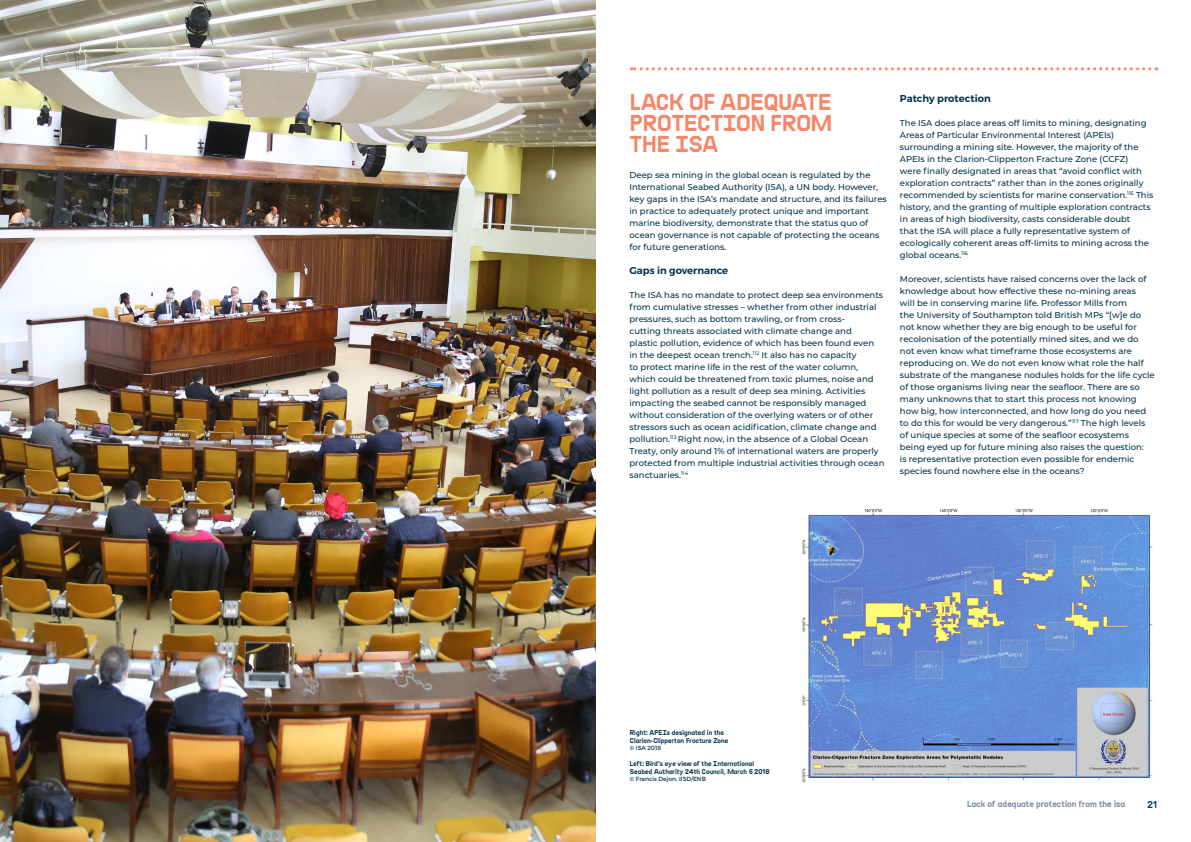
<style>
.page{position:relative;width:1191px;height:842px;background:#fff}
.page>*{position:absolute;margin:0;border:0;box-sizing:border-box;transform-origin:0 0}
.Page_title{font:23px/21px "Sanctuary LC";color:#f58667;text-align:justify}
.t1{font:600 10px "Montserrat";color:#03314b}
.t2{font:10px "Sanctuary LC";color:#0b4662}
.t3{font:9px "Sanctuary LC";letter-spacing:.01em;color:#78899d}
.t4{font:500 8.5px/12px "Montserrat";color:#03314b}
.captions{font:7px/8px "Sanctuary LC";letter-spacing:.01em;color:#03314b}
.captions-2{font:6px "Montserrat";color:#03314b}
</style>
<div class="page">
<img style="left:0;top:0;width:595px;height:842px">
<svg style="left:631px;top:67px;width:518px;height:3px"></svg>
<img style="left:802px;top:509px;width:351px;height:273px">
<p class="Page_title" style="left:630px;top:92px;width:204px">LACK OF ADEQUATE PROTECTION FROM THE ISA</p>
<p class="t4" style="left:629px;top:169px;width:259px">Deep sea mining in the global ocean is regulated by the International Seabed Authority (ISA), a UN body. However, key gaps in the ISA’s mandate and structure, and its failures in practice to adequately protect unique and important marine biodiversity, demonstrate that the status quo of ocean governance is not capable of protecting the oceans for future generations.</p>
<p class="t1" style="left:629px;top:265px;width:100px">Gaps in governance</p>
<p class="t4" style="left:629px;top:289px;width:256px">The ISA has no mandate to protect deep sea environments from cumulative stresses – whether from other industrial pressures, such as bottom trawling, or from cross-<br>cutting threats associated with climate change and<br>plastic pollution, evidence of which has been found even in the deepest ocean trench.<sup>112</sup> It also has no capacity<br>to protect marine life in the rest of the water column, which could be threatened from toxic plumes, noise and light pollution as a result of deep sea mining. Activities impacting the seabed cannot be responsibly managed without consideration of the overlying waters or of other stressors such as ocean acidification, climate change and pollution.<sup>113</sup> Right now, in the absence of a Global Ocean Treaty, only around 1% of international waters are properly protected from multiple industrial activities through ocean sanctuaries.<sup>114</sup></p>
<p class="t1" style="left:900px;top:92px;width:92px">Patchy protection</p>
<p class="t4" style="left:900px;top:116px;width:255px">The ISA does place areas off limits to mining, designating Areas of Particular Environmental Interest (APEIs) surrounding a mining site. However, the majority of the APEIs in the Clarion-Clipperton Fracture Zone (CCFZ)<br>were finally designated in areas that “avoid conflict with exploration contracts” rather than in the zones originally recommended by scientists for marine conservation.<sup>115</sup> This history, and the granting of multiple exploration contracts in areas of high biodiversity, casts considerable doubt<br>that the ISA will place a fully representative system of ecologically coherent areas off-limits to mining across the global oceans.<sup>116</sup></p>
<p class="t4" style="left:900px;top:272px;width:256px">Moreover, scientists have raised concerns over the lack of knowledge about how effective these no-mining areas<br>will be in conserving marine life. Professor Mills from<br>the University of Southampton told British MPs “[w]e do not know whether they are big enough to be useful for recolonisation of the potentially mined sites, and we do not even know what timeframe those ecosystems are reproducing on. We do not even know what role the half substrate of the manganese nodules holds for the life cycle of those organisms living near the seafloor. There are so many unknowns that to start this process not knowing how big, how interconnected, and how long do you need to do this for would be very dangerous.”<sup>117</sup> The high levels of unique species at some of the seafloor ecosystems being eyed up for future mining also raises the question:<br>is representative protection even possible for endemic species found nowhere else in the oceans?</p>
<p class="captions" style="left:630px;top:728px;width:100px">Right: APEIs designated in the<br>Clarion-Clipperton Fracture Zone</p>
<p class="captions-2" style="left:630px;top:744px;width:33px">© ISA 2018</p>
<p class="captions" style="left:630px;top:759px;width:141px">Left: Bird's eye view of the International<br>Seabed Authority 24th Council, March 6 2018</p>
<p class="captions-2" style="left:630px;top:775px;width:78px">© Francis Dejon, IISD/ENB</p>
<p class="t3" style="left:967px;top:798px;width:160px">Lack of adequate protection from the isa</p>
<p class="t2" style="left:1147px;top:798px;width:11px">21</p>
</div>
